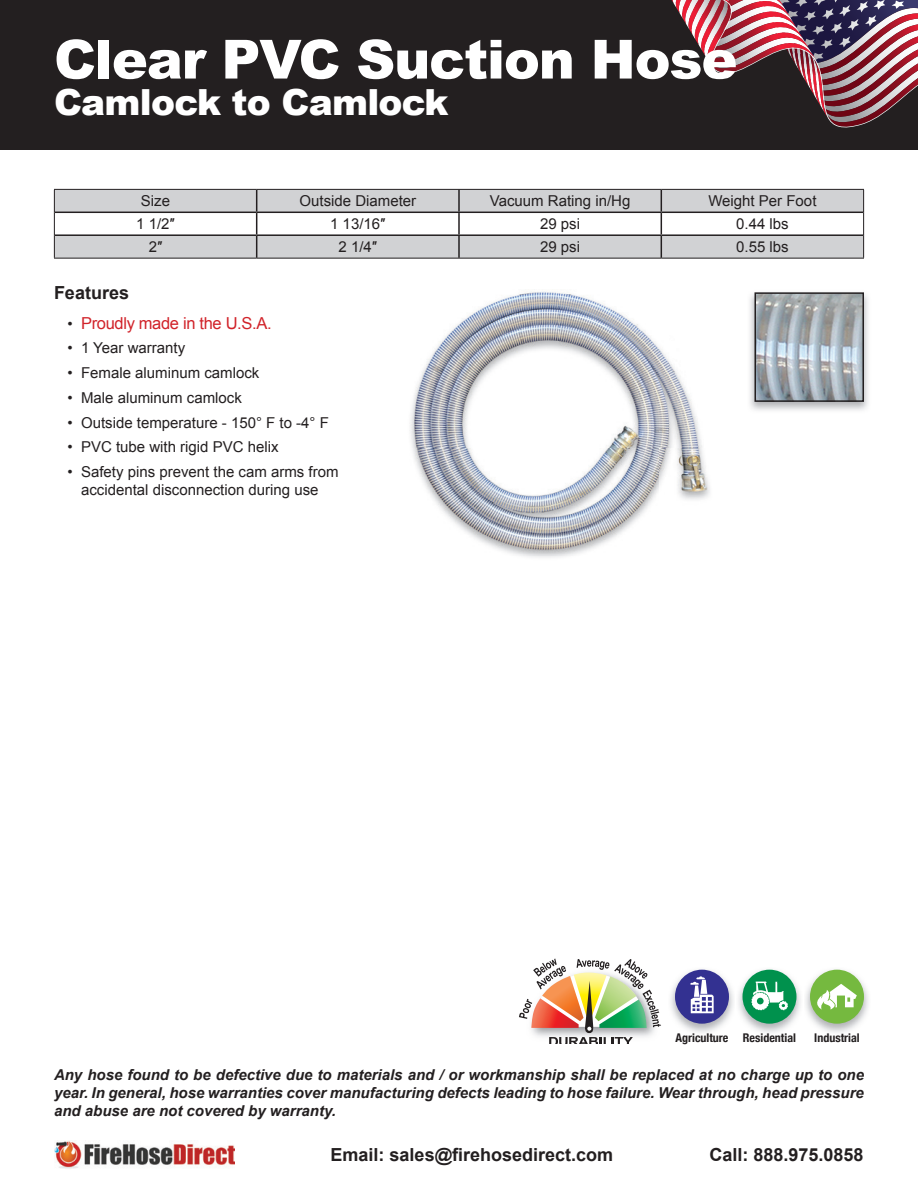
<style>
.page{position:relative;width:918px;height:1188px;background:#fff}
.page>*{position:absolute;margin:0;border:0;box-sizing:border-box;transform-origin:0 0}
.t1{font:900 54px "Arial";letter-spacing:-.02em;color:#fff}
.t2{font:900 36px "Arial";letter-spacing:-.02em;color:#fff}
.t3{font:700 18px "Arial";color:#231f20}
.t4{font:16.5px "Arial";letter-spacing:-.02em;color:#d1232a}
.t5{font:15px/18px "Arial";color:#231f20;text-align:center}
.t6{font:italic 700 15px/18px "Arial";color:#231f20;text-align:justify}
.t7{font:700 condensed 12px "Helvetica Neue";color:#231f20}
.s1{font-size:15px;color:#231f20}
</style>
<div class="page">
<img style="left:54px;top:1140px;width:180px;height:29px">
<div style="left:0;top:0;width:918px;height:150px;background:#231f20"></div>
<svg style="left:671px;top:0;width:247px;height:128px"></svg>
<svg style="left:55px;top:190px;width:808px;height:68px;fill:#d1d2d4"></svg>
<hr style="left:54px;top:189px;width:203px;height:1px;background:#231f20">
<hr style="left:257px;top:189px;width:202px;height:1px;background:#231f20">
<hr style="left:459px;top:189px;width:202px;height:1px;background:#231f20">
<hr style="left:661px;top:189px;width:203px;height:1px;background:#231f20">
<svg style="left:54px;top:190px;width:1px;height:68px"></svg>
<svg style="left:863px;top:190px;width:1px;height:68px"></svg>
<hr style="left:54px;top:258px;width:203px;height:1px;background:#231f20">
<hr style="left:257px;top:258px;width:202px;height:1px;background:#231f20">
<hr style="left:459px;top:258px;width:202px;height:1px;background:#231f20">
<hr style="left:661px;top:258px;width:203px;height:1px;background:#231f20">
<hr style="left:458px;top:190px;width:2px;height:22px;background:#231f20">
<hr style="left:55px;top:212px;width:202px;height:1px;background:#231f20">
<hr style="left:257px;top:212px;width:202px;height:1px;background:#231f20">
<hr style="left:459px;top:212px;width:202px;height:1px;background:#231f20">
<hr style="left:458px;top:213px;width:2px;height:21px;background:#231f20">
<hr style="left:661px;top:212px;width:202px;height:1px;background:#231f20">
<hr style="left:55px;top:234px;width:202px;height:2px;background:#231f20">
<hr style="left:257px;top:234px;width:202px;height:2px;background:#231f20">
<svg style="left:256px;top:190px;width:1px;height:68px"></svg>
<hr style="left:459px;top:234px;width:202px;height:2px;background:#231f20">
<hr style="left:458px;top:236px;width:2px;height:22px;background:#231f20">
<hr style="left:661px;top:234px;width:202px;height:2px;background:#231f20">
<svg style="left:661px;top:190px;width:1px;height:68px"></svg>
<img style="left:670px;top:969px;width:199px;height:64px">
<div style="left:675px;top:970px;width:54px;height:54px;background:#333191;border-radius:27px"></div>
<svg style="left:690px;top:976px;width:24px;height:37px"></svg>
<div style="left:810px;top:970px;width:54px;height:54px;background:#75b93f;border-radius:27px"></div>
<svg style="left:811px;top:984px;width:46px;height:26px"></svg>
<img style="left:803px;top:969px;width:1px;height:64px">
<svg style="left:742px;top:970px;width:54px;height:54px"></svg>
<svg style="left:751px;top:982px;width:37px;height:28px"></svg>
<svg style="left:519px;top:959px;width:142px;height:85px"></svg>
<img style="left:410px;top:289px;width:300px;height:266px">
<img style="left:750px;top:294px;width:118px;height:117px">
<img style="left:757px;top:295px;width:104px;height:104px">
<div style="left:754px;top:292px;width:110px;height:110px;border:2px solid #231f20"></div>
<h1 class="t1" style="left:54px;top:20px;width:685px">Clear PVC Suction Hose</h1>
<h2 class="t2" style="left:54px;top:76px;width:396px">Camlock to Camlock</h2>
<p class="t5" style="left:141px;top:192px;width:31px">Size</p>
<p class="t5" style="left:299px;top:192px;width:118px">Outside Diameter</p>
<p class="t5" style="left:490px;top:192px;width:142px">Vacuum Rating in/Hg</p>
<p class="t5" style="left:708px;top:192px;width:110px">Weight Per Foot</p>
<p class="t5" style="left:136px;top:215px;width:40px">1 1/2″</p>
<p class="t5" style="left:330px;top:215px;width:57px">1 13/16″</p>
<p class="t5" style="left:540px;top:215px;width:42px">29 psi</p>
<p class="t5" style="left:736px;top:215px;width:54px">0.44 lbs</p>
<p class="t5" style="left:149px;top:238px;width:15px">2″</p>
<p class="t5" style="left:339px;top:238px;width:40px">2 1/4″</p>
<p class="t5" style="left:540px;top:238px;width:42px">29 psi</p>
<p class="t5" style="left:736px;top:238px;width:54px">0.55 lbs</p>
<p class="t3" style="left:54px;top:281px;width:77px">Features</p>
<p class="t4" style="left:68px;top:312px;width:206px"><span class="s1">•</span> Proudly made in the U.S.A.</p>
<p class="t5" style="left:68px;top:339px;width:119px">• 1 Year warranty</p>
<p class="t5" style="left:68px;top:364px;width:193px">• Female aluminum camlock</p>
<p class="t5" style="left:68px;top:389px;width:176px">• Male aluminum camlock</p>
<p class="t5" style="left:68px;top:413px;width:263px">• Outside temperature - 150° F to -4° F</p>
<p class="t5" style="left:68px;top:438px;width:213px">• PVC tube with rigid PVC helix</p>
<p class="t5" style="left:68px;top:463px;width:273px">• Safety pins prevent the cam arms from accidental disconnection during use</p>
<p class="t7" style="left:675px;top:1027px;width:122px">Agriculture Residential</p>
<p class="t7" style="left:814px;top:1027px;width:47px">Industrial</p>
<p class="t6" style="left:54px;top:1066px;width:812px">Any hose found to be defective due to materials and / or workmanship shall be replaced at no charge up to one year. In general, hose warranties cover manufacturing defects leading to hose failure. Wear through, head pressure and abuse are not covered by warranty.</p>
<p class="t3" style="left:331px;top:1143px;width:284px">Email: sales@firehosedirect.com</p>
<p class="t3" style="left:710px;top:1143px;width:156px">Call: 888.975.0858</p>
</div>
